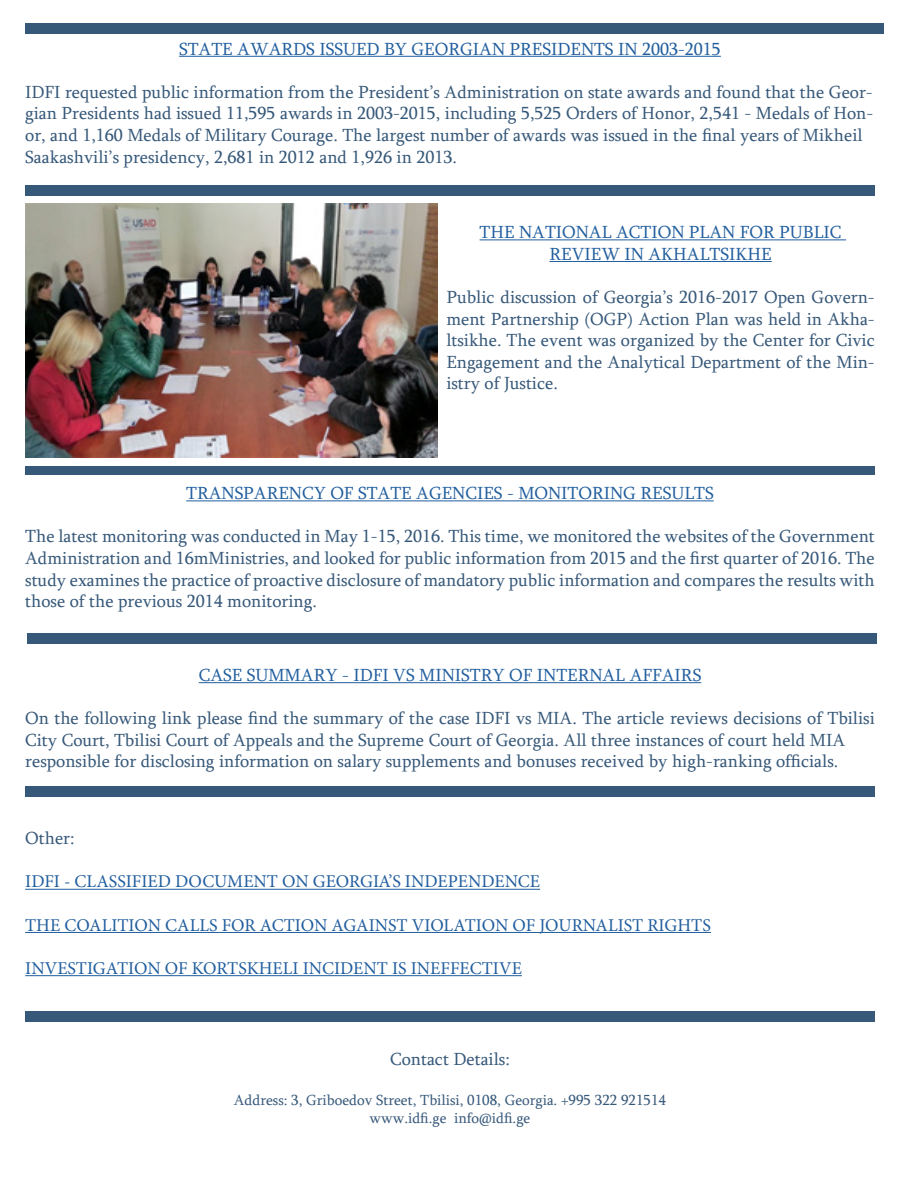
<style>
.page{position:relative;width:918px;height:1188px;background:#fff}
.page>*{position:absolute;margin:0;border:0;box-sizing:border-box;transform-origin:0 0}
.t1{font:18px/21.6px "Sylfaen";color:#365879}
.t2{font:18px/21.6px "Sylfaen";color:#215e9e;text-align:center}
.t3{font:18px "Minion Pro";color:#215e9e}
.t4{font:15px/18px "Sylfaen";color:#365879;text-align:center}
</style>
<div class="page">
<div style="left:25px;top:23px;width:859px;height:11px;background:#365879"></div>
<hr style="left:179px;top:56px;width:542px;height:1px;background:#215e9e">
<div style="left:25px;top:185px;width:850px;height:11px;background:#365879"></div>
<img style="left:25px;top:203px;width:412px;height:254px">
<hr style="left:480px;top:239px;width:366px;height:1px;background:#215e9e">
<hr style="left:549px;top:261px;width:223px;height:1px;background:#215e9e">
<div style="left:25px;top:466px;width:850px;height:9px;background:#365879"></div>
<hr style="left:186px;top:500px;width:528px;height:1px;background:#215e9e">
<div style="left:27px;top:633px;width:849px;height:11px;background:#365879"></div>
<hr style="left:25px;top:889px;width:515px;height:1px;background:#215e9e">
<hr style="left:25px;top:932px;width:686px;height:1px;background:#215e9e">
<hr style="left:25px;top:975px;width:497px;height:1px;background:#215e9e">
<div style="left:25px;top:1011px;width:850px;height:11px;background:#365879"></div>
<hr style="left:199px;top:682px;width:502px;height:1px;background:#215e9e">
<div style="left:25px;top:786px;width:850px;height:10px;background:#365879"></div>
<p class="t2" style="left:179px;top:37px;width:543px">STATE AWARDS ISSUED BY GEORGIAN PRESIDENTS IN 2003-2015</p>
<p class="t1" style="left:25px;top:81px;width:849px">IDFI requested public information from the President’s Administration on state awards and found that the Geor&shy;gian Presidents had issued 11,595 awards in 2003-2015, including 5,525 Orders of Honor, 2,541 - Medals of Hon&shy;or, and 1,160 Medals of Military Courage. The largest number of awards was issued in the final years of Mikheil Saakashvili’s presidency, 2,681 in 2012 and 1,926 in 2013.</p>
<p class="t2" style="left:480px;top:221px;width:364px">THE NATIONAL ACTION PLAN FOR PUBLIC<br>REVIEW IN AKHALTSIKHE</p>
<p class="t1" style="left:446px;top:286px;width:430px;text-align:justify">Public discussion of Georgia’s 2016-2017 Open Govern&shy;ment Partnership (OGP) Action Plan was held in Akha&shy;ltsikhe. The event was organized by the Center for Civic Engagement and the Analytical Department of the Min&shy;istry of Justice.</p>
<p class="t2" style="left:186px;top:482px;width:529px">TRANSPARENCY OF STATE AGENCIES - MONITORING RESULTS</p>
<p class="t1" style="left:25px;top:525px;width:851px;text-align:justify">The latest monitoring was conducted in May 1-15, 2016. This time, we monitored the websites of the Government Administration and 16mMinistries, and looked for public information from 2015 and the first quarter of 2016. The study examines the practice of proactive disclosure of mandatory public information and compares the results with those of the previous 2014 monitoring.</p>
<p class="t2" style="left:199px;top:664px;width:504px">CASE SUMMARY - IDFI VS MINISTRY OF INTERNAL AFFAIRS</p>
<p class="t1" style="left:25px;top:707px;width:851px">On the following link please find the summary of the case IDFI vs MIA. The article reviews decisions of Tbilisi<br>City Court, Tbilisi Court of Appeals and the Supreme Court of Georgia. All three instances of court held MIA responsible for disclosing information on salary supplements and bonuses received by high-ranking officials.</p>
<p class="t1" style="left:25px;top:827px;width:51px">Other:</p>
<p class="t3" style="left:25px;top:870px;width:516px">IDFI - CLASSIFIED DOCUMENT ON GEORGIA’S INDEPENDENCE</p>
<p class="t3" style="left:25px;top:913px;width:687px">THE COALITION CALLS FOR ACTION AGAINST VIOLATION OF JOURNALIST RIGHTS</p>
<p class="t3" style="left:25px;top:956px;width:498px">INVESTIGATION OF KORTSKHELI INCIDENT IS INEFFECTIVE</p>
<p class="t1" style="left:390px;top:1048px;width:121px">Contact Details:</p>
<p class="t4" style="left:234px;top:1091px;width:434px">Address: 3, Griboedov Street, Tbilisi, 0108, Georgia. +995 322 921514 www.idfi.ge info@idfi.ge</p>
</div>
